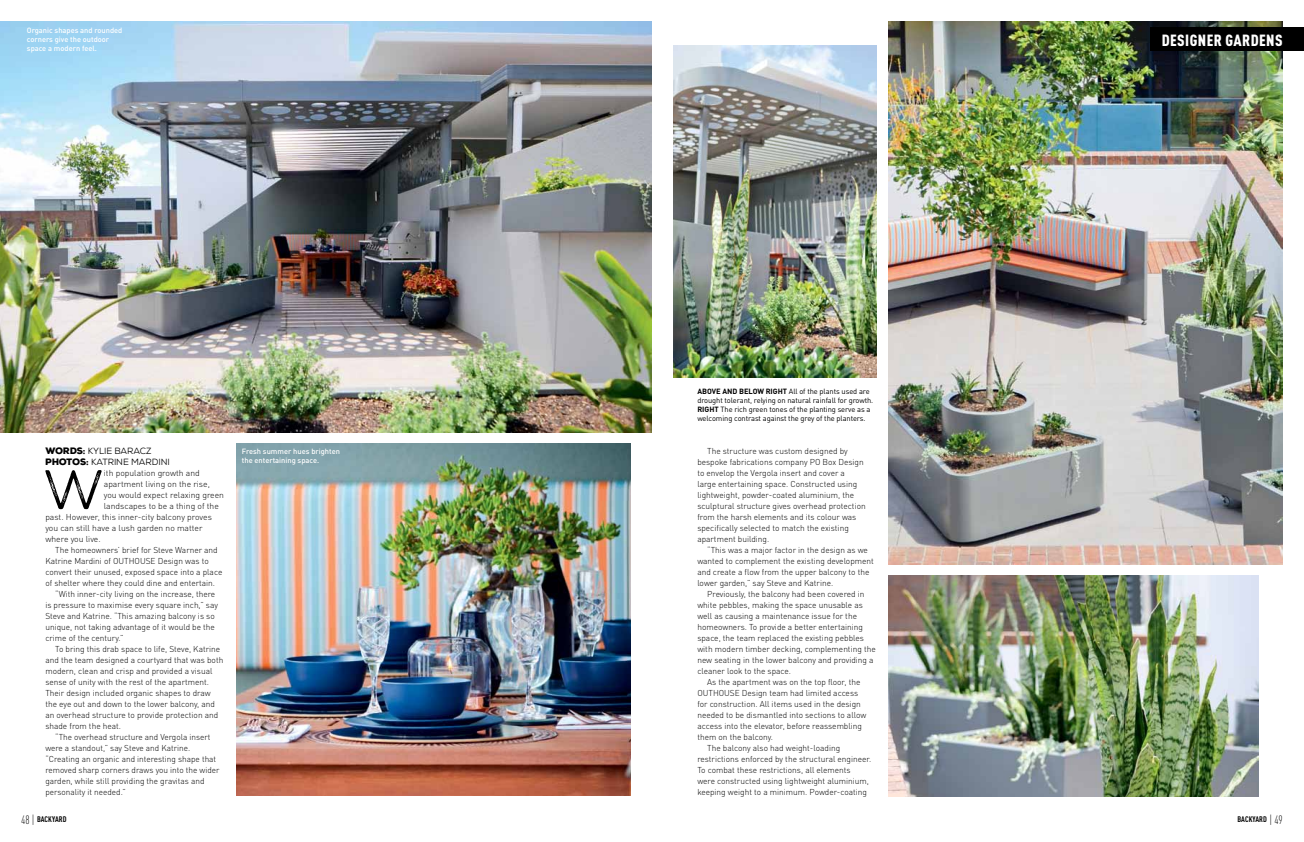
<style>
.page{position:relative;width:1304px;height:842px;background:#fff}
.page>*{position:absolute;margin:0;border:0;box-sizing:border-box;transform-origin:0 0}
.t1{font:55.6px "Nexa Rust Sans Book 03";color:#000}
.t2{font:900 condensed 16px "DINOT";letter-spacing:.03em;color:#fff}
.t3{font:9px/11px "Nexa Rust Sans";letter-spacing:-.01em;color:#000}
.t4{font:300 8.5px/11px "DINOT";color:#000}
.t5{font:700 condensed 8px "DINOT";letter-spacing:.01em;color:#000}
.t6{font:7.5px/9px "DINOT";letter-spacing:-.01em;color:#000}
.t7{font:500 7.5px/9px "DINOT";color:#fff}
.s1{font-weight:900}
.s2{font-weight:300;font-size:12px}
.s3{font-weight:700}
</style>
<div class="page">
<img style="left:673px;top:45px;width:204px;height:332px">
<img style="left:888px;top:21px;width:395px;height:543px">
<img style="left:888px;top:575px;width:371px;height:222px">
<img style="left:0;top:21px;width:652px;height:411px">
<div style="left:1151px;top:28px;width:153px;height:23px;background:#000"></div>
<img style="left:236px;top:443px;width:395px;height:352px">
<p class="t7" style="left:27px;top:25px;width:97px">Organic shapes and rounded corners give the outdoor space a modern feel.</p>
<p class="t3" style="left:45px;top:445px;width:126px"><span class="s1">WORDS:</span> KYLIE BARACZ<br><span class="s1">PHOTOS:</span> KATRINE MARDINI</p>
<h1 class="t1" style="left:43px;top:458px;width:62px">W</h1>
<p class="t4" style="left:104px;top:467px;width:98px">ith population growth and</p>
<p class="t4" style="left:104px;top:478px;width:108px">apartment living on the rise,</p>
<p class="t4" style="left:104px;top:489px;width:122px">you would expect relaxing green</p>
<p class="t4" style="left:104px;top:500px;width:117px">landscapes to be a thing of the</p>
<p class="t4" style="left:45px;top:511px;width:168px">past. However, this inner-city balcony proves</p>
<p class="t4" style="left:45px;top:522px;width:159px">you can still have a lush garden no matter</p>
<p class="t4" style="left:45px;top:533px;width:57px">where you live.</p>
<p class="t4" style="left:55px;top:544px;width:164px">The homeowners’ brief for Steve Warner and</p>
<p class="t4" style="left:45px;top:555px;width:165px">Katrine Mardini of OUTHOUSE Design was to</p>
<p class="t4" style="left:45px;top:566px;width:179px">convert their unused, exposed space into a place</p>
<p class="t4" style="left:45px;top:577px;width:171px">of shelter where they could dine and entertain.</p>
<p class="t4" style="left:55px;top:588px;width:162px">“With inner-city living on the increase, there</p>
<p class="t4" style="left:45px;top:599px;width:174px">is pressure to maximise every square inch,” say</p>
<p class="t4" style="left:45px;top:610px;width:171px">Steve and Katrine. “This amazing balcony is so</p>
<p class="t4" style="left:45px;top:621px;width:171px">unique, not taking advantage of it would be the</p>
<p class="t4" style="left:45px;top:632px;width:80px">crime of the century.”</p>
<p class="t4" style="left:55px;top:643px;width:166px">To bring this drab space to life, Steve, Katrine</p>
<p class="t4" style="left:45px;top:654px;width:180px">and the team designed a courtyard that was both</p>
<p class="t4" style="left:45px;top:665px;width:169px">modern, clean and crisp and provided a visual</p>
<p class="t4" style="left:45px;top:676px;width:165px">sense of unity with the rest of the apartment.</p>
<p class="t4" style="left:45px;top:687px;width:167px">Their design included organic shapes to draw</p>
<p class="t4" style="left:45px;top:698px;width:171px">the eye out and down to the lower balcony, and</p>
<p class="t4" style="left:45px;top:709px;width:174px">an overhead structure to provide protection and</p>
<p class="t4" style="left:45px;top:720px;width:77px">shade from the heat.</p>
<p class="t4" style="left:55px;top:731px;width:157px">“The overhead structure and Vergola insert</p>
<p class="t4" style="left:45px;top:742px;width:146px">were a standout,” say Steve and Katrine.</p>
<p class="t4" style="left:45px;top:753px;width:172px">“Creating an organic and interesting shape that</p>
<p class="t4" style="left:45px;top:764px;width:176px">removed sharp corners draws you into the wider</p>
<p class="t4" style="left:45px;top:775px;width:161px">garden, while still providing the gravitas and</p>
<p class="t4" style="left:45px;top:786px;width:82px">personality it needed.”</p>
<p class="t5" style="left:21px;top:815px;width:47px"><span class="s2">48 |</span> BACKYARD</p>
<p class="t7" style="left:242px;top:447px;width:100px">Fresh summer hues brighten the entertaining space.</p>
<p class="t6" style="left:697px;top:386px;width:177px"><span class="s3">ABOVE AND BELOW RIGHT</span> All of the plants used are drought tolerant, relying on natural rainfall for growth.<br><span class="s3">RIGHT</span> The rich green tones of the planting serve as a welcoming contrast against the grey of the planters.</p>
<p class="t4" style="left:697px;top:445px;width:170px;text-indent:10px">The structure was custom designed by bespoke fabrications company PO Box Design to envelop the Vergola insert and cover a large entertaining space. Constructed using lightweight, powder-coated aluminium, the sculptural structure gives overhead protection from the harsh elements and its colour was specifically selected to match the existing apartment building.</p>
<p class="t4" style="left:697px;top:544px;width:178px;text-indent:10px">“This was a major factor in the design as we wanted to complement the existing development and create a flow from the upper balcony to the lower garden,” say Steve and Katrine.</p>
<p class="t4" style="left:707px;top:588px;width:159px">Previously, the balcony had been covered in</p>
<p class="t4" style="left:697px;top:599px;width:167px">white pebbles, making the space unusable as</p>
<p class="t4" style="left:697px;top:610px;width:161px">well as causing a maintenance issue for the</p>
<p class="t4" style="left:697px;top:621px;width:167px">homeowners. To provide a better entertaining</p>
<p class="t4" style="left:697px;top:632px;width:168px">space, the team replaced the existing pebbles</p>
<p class="t4" style="left:697px;top:643px;width:180px">with modern timber decking, complementing the</p>
<p class="t4" style="left:697px;top:654px;width:178px">new seating in the lower balcony and providing a</p>
<p class="t4" style="left:697px;top:665px;width:95px">cleaner look to the space.</p>
<p class="t4" style="left:707px;top:676px;width:155px">As the apartment was on the top floor, the</p>
<p class="t4" style="left:697px;top:687px;width:162px">OUTHOUSE Design team had limited access</p>
<p class="t4" style="left:697px;top:698px;width:165px">for construction. All items used in the design</p>
<p class="t4" style="left:697px;top:709px;width:170px">needed to be dismantled into sections to allow</p>
<p class="t4" style="left:697px;top:720px;width:166px">access into the elevator, before reassembling</p>
<p class="t4" style="left:697px;top:731px;width:77px">them on the balcony.</p>
<p class="t4" style="left:707px;top:742px;width:134px">The balcony also had weight-loading</p>
<p class="t4" style="left:697px;top:753px;width:176px">restrictions enforced by the structural engineer.</p>
<p class="t4" style="left:697px;top:764px;width:155px">To combat these restrictions, all elements</p>
<p class="t4" style="left:697px;top:775px;width:173px">were constructed using lightweight aluminium,</p>
<p class="t4" style="left:697px;top:786px;width:171px">keeping weight to a minimum. Powder-coating</p>
<h2 class="t2" style="left:1162px;top:30px;width:122px">DESIGNER GARDENS</h2>
<p class="t5" style="left:1237px;top:815px;width:47px">BACKYARD <span class="s2">| 49</span></p>
</div>
